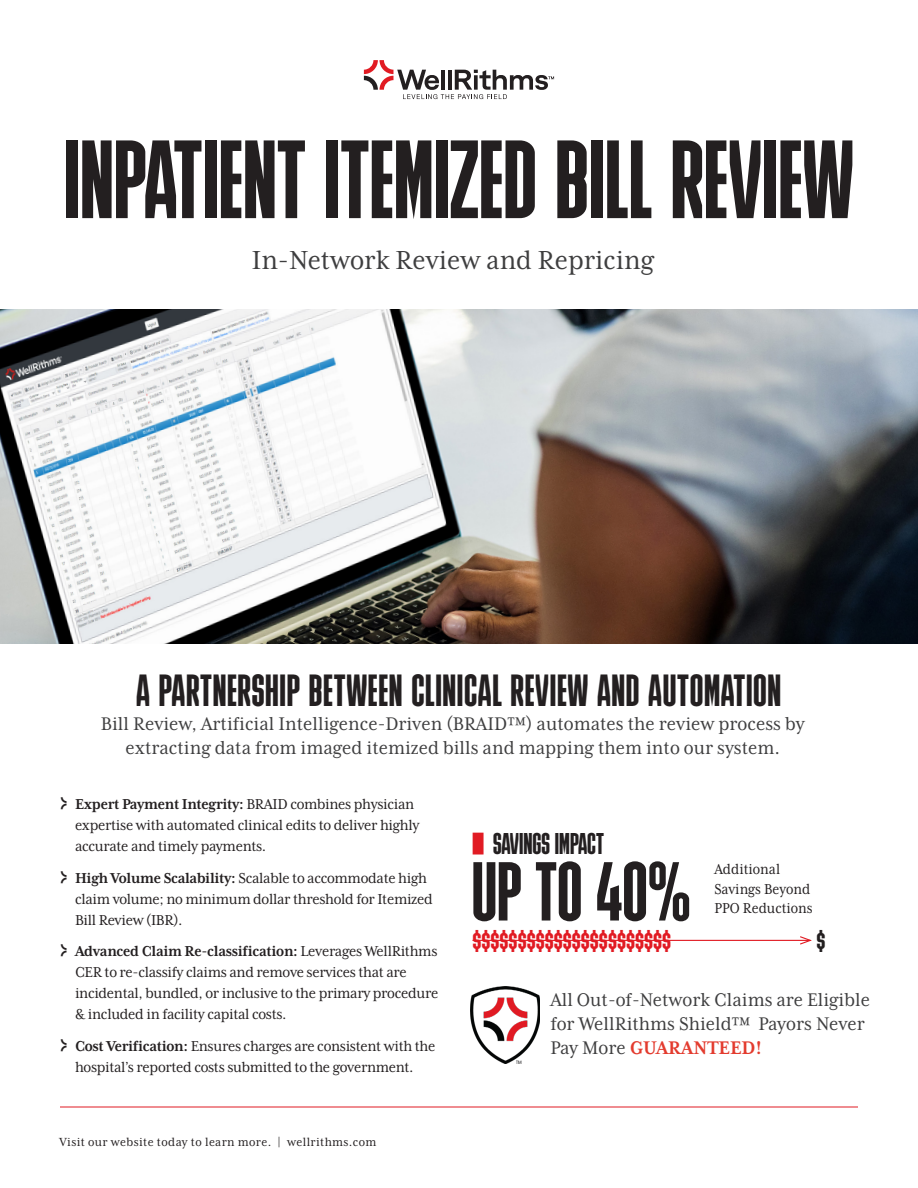
<style>
.page{position:relative;width:918px;height:1188px;background:#fff}
.page>*{position:absolute;margin:0;border:0;box-sizing:border-box;transform-origin:0 0}
.Title_74_60{font:111px "Bulevar";color:#231f20}
.t1{font:83.4px "Bulevar";color:#231f20}
.Subtitle_1_22_21{font:45px "Bulevar";letter-spacing:.015em;color:#231f20}
.Callout_9_10{font:31.5px "Bulevar";color:#e11b23}
.Callout_9_10-2{font:31.5px "Bulevar";color:#231f20}
.Title_Subhead_20_24{font:30px "Mrs Eaves XL Serif Nar OT";color:#3e3e3f}
.t2{font:30px "Bulevar";color:#231f20}
.Subtitle_1_body_copy_14_16{font:21px/24px "Mrs Eaves XL Serif Nar OT";color:#3e3e3f;text-align:center}
.Callout_9_10-3{font:16.5px/21px "Mrs Eaves XL Serif Nar OT";letter-spacing:-.02em;color:#231f20}
.Callout_9_10-4{font:16.5px/19.8px "Mrs Eaves XL Serif Nar OT";color:#231f20;scale:.95 1}
.t3{font:13.5px "Mrs Eaves XL Serif Nar OT";letter-spacing:.025em;color:#231f20}
.s1{font-weight:700}
.s2{font-weight:700;color:#e33b2e}
</style>
<div class="page">
<hr style="left:60px;top:1107px;width:798px;height:1px;background:#e11b23">
<svg style="left:364px;top:60px;width:190px;height:39px"></svg>
<img style="left:0;top:309px;width:918px;height:335px">
<hr style="left:472px;top:940px;width:338px;height:1px;background:#e11b23">
<svg style="left:799px;top:936px;width:13px;height:9px"></svg>
<img style="left:471px;top:986px;width:69px;height:77px">
<p class="Title_74_60" style="left:64px;top:118px;width:792px">INPATIENT ITEMIZED BILL REVIEW</p>
<p class="Title_Subhead_20_24" style="left:252px;top:244px;width:404px">In-Network Review and Repricing</p>
<p class="Subtitle_1_22_21" style="left:136px;top:665px;width:647px">A PARTNERSHIP BETWEEN CLINICAL REVIEW AND AUTOMATION</p>
<p class="Subtitle_1_body_copy_14_16" style="left:101px;top:712px;width:705px">Bill Review, Artificial Intelligence-Driven (BRAID™) automates the review process by extracting data from imaged itemized bills and mapping them into our system.</p>
<p class="Callout_9_10-3" style="left:75px;top:794px;width:346px"><span class="s1">Expert Payment Integrity:</span> BRAID combines physician expertise with automated clinical edits to deliver highly accurate and timely payments.</p>
<p class="Callout_9_10-3" style="left:75px;top:868px;width:359px"><span class="s1">High Volume Scalability:</span> Scalable to accommodate high claim volume; no minimum dollar threshold for Itemized<br>Bill Review (IBR).</p>
<p class="Callout_9_10-3" style="left:75px;top:941px;width:365px"><span class="s1">Advanced Claim Re-classification:</span> Leverages WellRithms CER to re-classify claims and remove services that are incidental, bundled, or inclusive to the primary procedure &amp; included in facility capital costs.</p>
<p class="Callout_9_10-3" style="left:75px;top:1036px;width:362px"><span class="s1">Cost Verification:</span> Ensures charges are consistent with the hospital’s reported costs submitted to the government.</p>
<p class="t3" style="left:60px;top:1135px;width:318px">Visit our website today to learn more. | wellrithms.com</p>
<p class="t2" style="left:493px;top:826px;width:112px">SAVINGS IMPACT</p>
<p class="t1" style="left:472px;top:845px;width:221px">UP TO 40%</p>
<p class="Callout_9_10-4" style="left:714px;top:859px;width:71px">Additional</p>
<p class="Callout_9_10-4" style="left:714px;top:879px;width:105px">Savings Beyond<br>PPO Reductions</p>
<p class="Callout_9_10" style="left:472px;top:923px;width:200px">$$$$$$$$$$$$$$$$$$$$$$</p>
<p class="Callout_9_10-2" style="left:816px;top:923px;width:11px">$</p>
<p class="Subtitle_1_body_copy_14_16" style="left:550px;top:988px;width:321px;text-align:left">All Out-of-Network Claims are Eligible for WellRithms Shield™ Payors Never<br>Pay More <span class="s2">GUARANTEED!</span></p>
</div>
